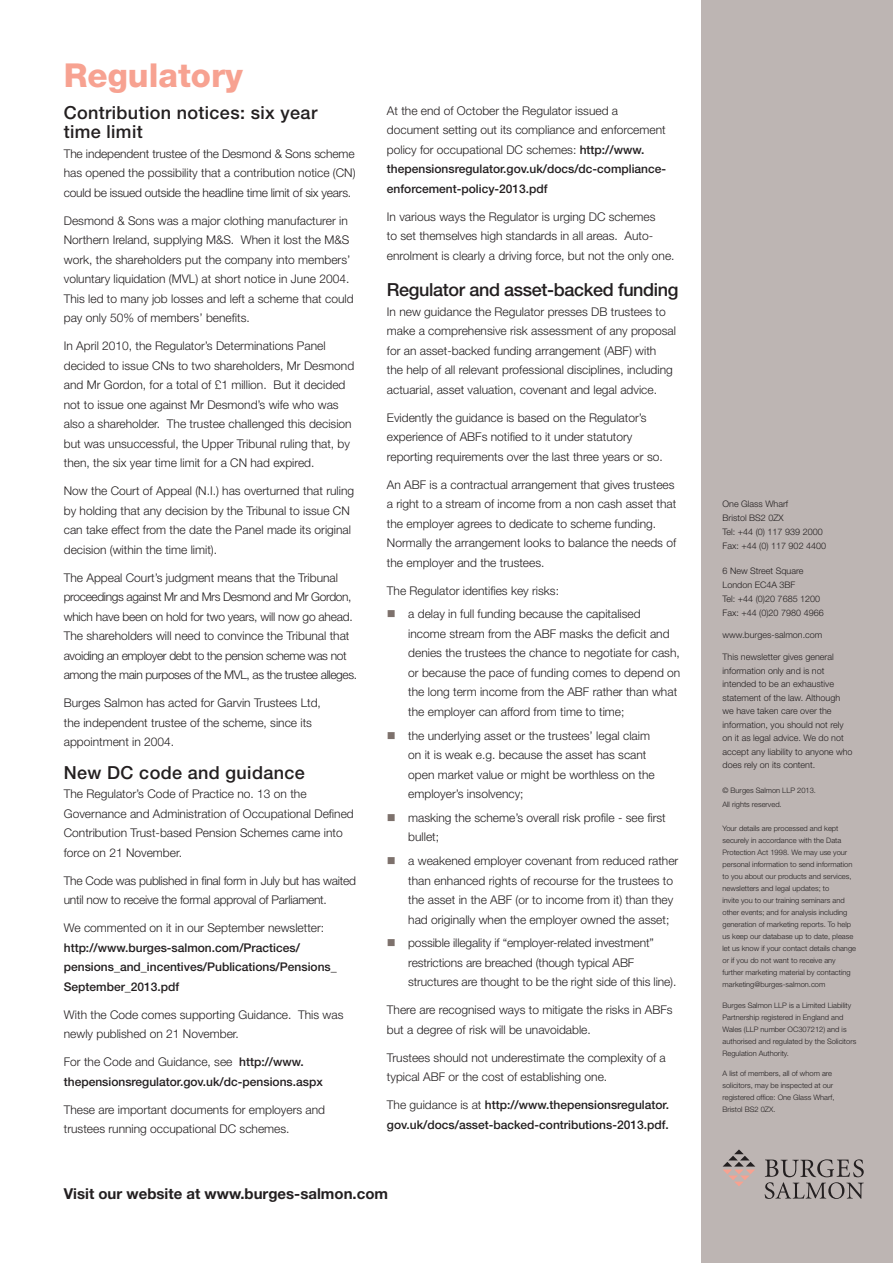
<style>
.page{position:relative;width:893px;height:1263px;background:#fff}
.page>*{position:absolute;margin:0;border:0;box-sizing:border-box;transform-origin:0 0}
.main_pink_title{font:800 33px "Helvetica Neue LT Std";color:#f7a291}
.subtitle_-_black_12p{font:500 18px/19.5px "Helvetica Neue LT Std";letter-spacing:.02em;color:#231f20}
.subtitle_-_black_12p-2{font:500 18px "Helvetica Neue LT Std";letter-spacing:-.02em;color:#231f20}
.visit_our_website{font:700 15px "Helvetica Neue LT Std";color:#231f20}
.bodytext{font:300 12px/19.5px "Helvetica Neue LT Std";color:#231f20}
.bodytextindent{font:300 12px/19.5px "Helvetica Neue LT Std";color:#231f20}
.bodytext-2{font:300 12px/19.5px "Helvetica Neue LT Std";letter-spacing:-.03em;color:#231f20}
.bodytext-3{font:500 12px/19.5px "Helvetica Neue LT Std";color:#231f20}
.bodytext-4{font:300 12px/19.5px "Helvetica Neue LT Std";letter-spacing:-.02em;color:#231f20}
.back_margin_text{font:300 9px/13.5px "Helvetica Neue LT Std";color:#231f20}
.back_margin_address{font:300 9px "Helvetica Neue LT Std";color:#231f20}
.back_margin_text-2{font:300 7.5px/12px "Helvetica Neue LT Std";color:#231f20}
.s1{font-weight:300}
.s2{font-weight:500}
.s3{color:#7d716c}
</style>
<div class="page">
<div style="left:702px;top:0;width:191px;height:1263px;background:#bdb5b3"></div>
<svg style="left:722px;top:1149px;width:33px;height:37px"></svg>
<svg style="left:765px;top:1159px;width:99px;height:40px"></svg>
<p class="main_pink_title" style="left:64px;top:56px;width:181px">Regulatory</p>
<p class="subtitle_-_black_12p" style="left:64px;top:102px;width:255px">Contribution notices: six year time limit</p>
<p class="bodytext" style="left:64px;top:144px;width:293px;text-align:justify">The independent trustee of the Desmond &amp; Sons scheme has opened the possibility that a contribution notice (CN) could be issued outside the headline time limit of six years.</p>
<p class="bodytext" style="left:64px;top:211px;width:291px">Desmond &amp; Sons was a major clothing manufacturer in Northern Ireland, supplying M&amp;S. When it lost the M&amp;S work, the shareholders put the company into members’ voluntary liquidation (MVL) at short notice in June 2004.<br>This led to many job losses and left a scheme that could pay only 50% of members’ benefits.</p>
<p class="bodytext" style="left:64px;top:336px;width:292px">In April 2010, the Regulator’s Determinations Panel decided to issue CNs to two shareholders, Mr Desmond and Mr Gordon, for a total of £1 million. But it decided not to issue one against Mr Desmond’s wife who was also a shareholder. The trustee challenged this decision but was unsuccessful, the Upper Tribunal ruling that, by then, the six year time limit for a CN had expired.</p>
<p class="bodytext" style="left:64px;top:481px;width:292px">Now the Court of Appeal (N.I.) has overturned that ruling by holding that any decision by the Tribunal to issue CN can take effect from the date the Panel made its original decision (within the time limit).</p>
<p class="bodytext-2" style="left:64px;top:568px;width:295px">The Appeal Court’s judgment means that the Tribunal proceedings against Mr and Mrs Desmond and Mr Gordon, which have been on hold for two years, will now go ahead.<br>The shareholders will need to convince the Tribunal that avoiding an employer debt to the pension scheme was not among the main purposes of the MVL, as the trustee alleges.</p>
<p class="bodytext" style="left:64px;top:693px;width:259px">Burges Salmon has acted for Garvin Trustees Ltd, the independent trustee of the scheme, since its appointment in 2004.</p>
<p class="subtitle_-_black_12p" style="left:64px;top:762px;width:243px">New DC code and guidance</p>
<p class="bodytext" style="left:64px;top:784px;width:292px">The Regulator’s Code of Practice no. 13 on the Governance and Administration of Occupational Defined Contribution Trust-based Pension Schemes came into force on 21 November.</p>
<p class="bodytext-4" style="left:64px;top:870px;width:294px">The Code was published in final form in July but has waited until now to receive the formal approval of Parliament.</p>
<p class="bodytext" style="left:64px;top:918px;width:262px">We commented on it in our September newsletter:</p>
<p class="bodytext-3" style="left:64px;top:937px;width:274px">http://www.burges-salmon.com/Practices/ pensions_and_incentives/Publications/Pensions_<br>September_2013.pdf</p>
<p class="bodytext" style="left:64px;top:1004px;width:281px">With the Code comes supporting Guidance. This was newly published on 21 November.</p>
<p class="bodytext-3" style="left:64px;top:1052px;width:261px"><span class="s1">For the Code and Guidance, see</span> http://www. thepensionsregulator.gov.uk/dc-pensions.aspx</p>
<p class="bodytext" style="left:64px;top:1099px;width:263px">These are important documents for employers and trustees running occupational DC schemes.</p>
<p class="bodytext" style="left:387px;top:100px;width:281px">At the end of October the Regulator issued a document setting out its compliance and enforcement policy for occupational DC schemes: <span class="s2">http://www. thepensionsregulator.gov.uk/docs/dc-compliance&shy;enforcement-policy-2013.pdf</span></p>
<p class="bodytext" style="left:387px;top:206px;width:289px">In various ways the Regulator is urging DC schemes<br>to set themselves high standards in all areas. Auto&shy;enrolment is clearly a driving force, but not the only one.</p>
<p class="subtitle_-_black_12p-2" style="left:387px;top:279px;width:293px">Regulator and asset-backed funding</p>
<p class="bodytext" style="left:387px;top:301px;width:290px">In new guidance the Regulator presses DB trustees to make a comprehensive risk assessment of any proposal for an asset-backed funding arrangement (ABF) with<br>the help of all relevant professional disciplines, including actuarial, asset valuation, covenant and legal advice.</p>
<p class="bodytext" style="left:387px;top:407px;width:277px">Evidently the guidance is based on the Regulator’s experience of ABFs notified to it under statutory reporting requirements over the last three years or so.</p>
<p class="bodytext" style="left:387px;top:474px;width:291px">An ABF is a contractual arrangement that gives trustees a right to a stream of income from a non cash asset that the employer agrees to dedicate to scheme funding.<br>Normally the arrangement looks to balance the needs of the employer and the trustees.</p>
<p class="bodytext" style="left:387px;top:580px;width:174px">The Regulator identifies key risks:</p>
<p class="bodytextindent" style="left:408px;top:604px;width:274px;text-indent:-21px"><span class="s3">■</span> a delay in full funding because the capitalised income stream from the ABF masks the deficit and denies the trustees the chance to negotiate for cash, or because the pace of funding comes to depend on the long term income from the ABF rather than what the employer can afford from time to time;</p>
<p class="bodytextindent" style="left:408px;top:725px;width:248px;text-indent:-21px"><span class="s3">■</span> the underlying asset or the trustees’ legal claim on it is weak e.g. because the asset has scant open market value or might be worthless on the employer’s insolvency;</p>
<p class="bodytextindent" style="left:408px;top:808px;width:259px;text-indent:-21px"><span class="s3">■</span> masking the scheme’s overall risk profile - see first bullet;</p>
<p class="bodytextindent" style="left:408px;top:851px;width:272px;text-indent:-21px"><span class="s3">■</span> a weakened employer covenant from reduced rather than enhanced rights of recourse for the trustees to the asset in the ABF (or to income from it) than they had originally when the employer owned the asset;</p>
<p class="bodytextindent" style="left:408px;top:933px;width:270px;text-indent:-21px"><span class="s3">■</span> possible illegality if “employer-related investment” restrictions are breached (though typical ABF structures are thought to be the right side of this line).</p>
<p class="bodytext" style="left:387px;top:1000px;width:287px">There are recognised ways to mitigate the risks in ABFs but a degree of risk will be unavoidable.</p>
<p class="bodytext" style="left:387px;top:1048px;width:280px">Trustees should not underestimate the complexity of a typical ABF or the cost of establishing one.</p>
<p class="bodytext-3" style="left:387px;top:1095px;width:284px"><span class="s1">The guidance is at</span> http://www.thepensionsregulator. gov.uk/docs/asset-backed-contributions-2013.pdf.</p>
<p class="visit_our_website" style="left:64px;top:1185px;width:326px">Visit our website at www.burges-salmon.com</p>
<p class="back_margin_address" style="left:722px;top:498px;width:67px">One Glass Wharf</p>
<p class="back_margin_address" style="left:722px;top:512px;width:63px">Bristol BS2 0ZX</p>
<p class="back_margin_address" style="left:722px;top:526px;width:102px">Tel: +44 (0) 117 939 2000</p>
<p class="back_margin_address" style="left:722px;top:540px;width:105px">Fax: +44 (0) 117 902 4400</p>
<p class="back_margin_address" style="left:722px;top:565px;width:82px">6 New Street Square</p>
<p class="back_margin_address" style="left:722px;top:579px;width:74px">London EC4A 3BF</p>
<p class="back_margin_address" style="left:722px;top:593px;width:99px">Tel: +44 (0)20 7685 1200</p>
<p class="back_margin_address" style="left:722px;top:607px;width:103px">Fax: +44 (0)20 7980 4966</p>
<p class="back_margin_address" style="left:722px;top:629px;width:101px">www.burges-salmon.com</p>
<p class="back_margin_text" style="left:722px;top:650px;width:132px">This newsletter gives general information only and is not intended to be an exhaustive statement of the law. Although we have taken care over the information, you should not rely on it as legal advice. We do not accept any liability to anyone who does rely on its content.</p>
<p class="back_margin_text-2" style="left:722px;top:784px;width:95px">© Burges Salmon LLP 2013.</p>
<p class="back_margin_text-2" style="left:722px;top:798px;width:61px">All rights reserved.</p>
<p class="back_margin_text-2" style="left:722px;top:822px;width:135px">Your details are processed and kept securely in accordance with the Data Protection Act 1998. We may use your personal information to send information to you about our products and services, newsletters and legal updates; to<br>invite you to our training seminars and other events; and for analysis including generation of marketing reports. To help us keep our database up to date, please let us know if your contact details change or if you do not want to receive any further marketing material by contacting marketing@burges-salmon.com</p>
<p class="back_margin_text-2" style="left:722px;top:999px;width:135px">Burges Salmon LLP is a Limited Liability Partnership registered in England and Wales (LLP number OC307212) and is authorised and regulated by the Solicitors Regulation Authority.</p>
<p class="back_margin_text-2" style="left:722px;top:1067px;width:113px">A list of members, all of whom are solicitors, may be inspected at our registered office: One Glass Wharf,<br>Bristol BS2 0ZX.</p>
</div>
